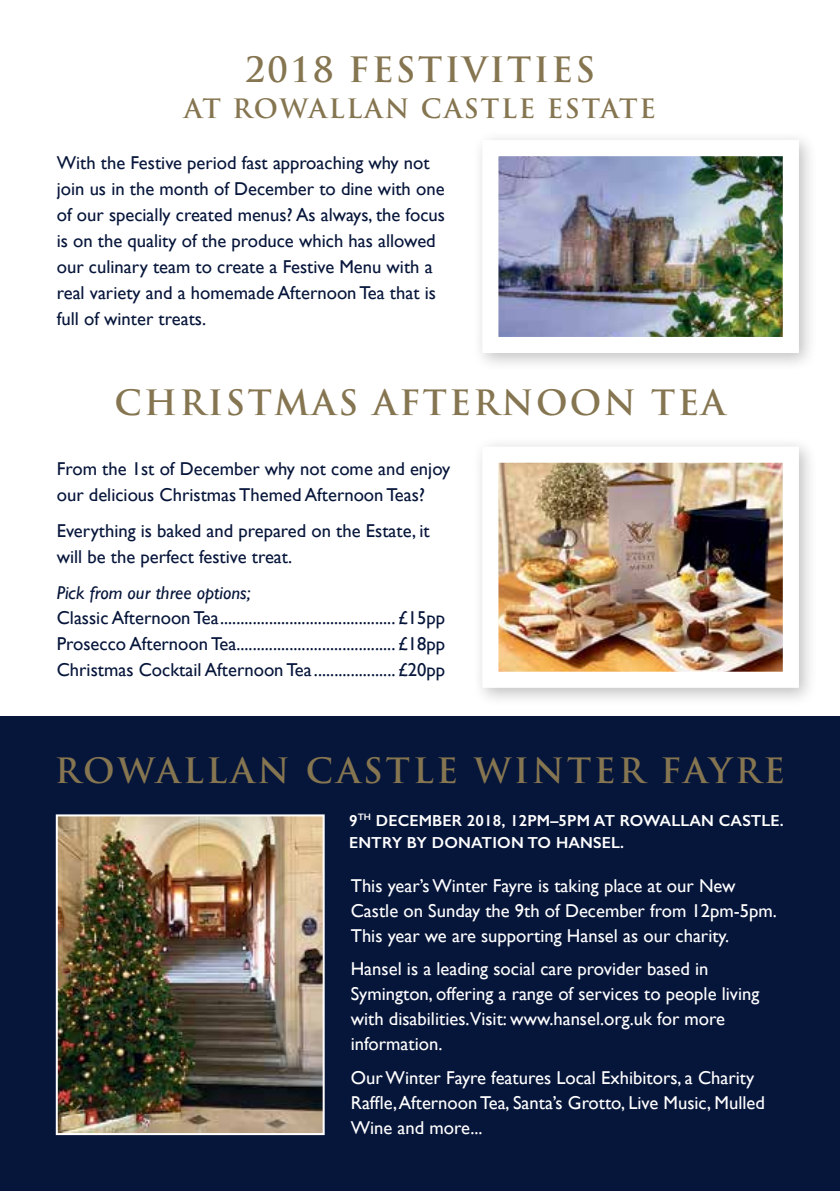
<style>
.page{position:relative;width:840px;height:1191px;background:#fff}
.page>*{position:absolute;margin:0;border:0;box-sizing:border-box;transform-origin:0 0}
.t1{font:700 34px "Trajan Pro";letter-spacing:.07em;color:#857550}
.t2{font:700 26px "Trajan Pro";letter-spacing:.07em;color:#857550}
.t3{font:18.6px/26px "Gill Sans";color:#06153a}
.t4{font:18.6px/25px "Gill Sans";color:#fff}
.t5{font:italic 18.6px "Gill Sans";color:#06153a}
.t6{font:600 16px/22px "Gill Sans";letter-spacing:.01em;color:#fff}
</style>
<div class="page">
<div style="left:0;top:716px;width:839px;height:475px;background:#06153a"></div>
<img style="left:59px;top:817px;width:262px;height:315px">
<div style="left:56px;top:814px;width:268px;height:321px;border:2px solid #fff"></div>
<div style="left:471px;top:436px;width:347px;height:271px;background:#000;opacity:.25"></div>
<img style="left:499px;top:463px;width:282px;height:208px">
<div style="left:471px;top:130px;width:347px;height:242px;background:#000;opacity:.25"></div>
<img style="left:499px;top:157px;width:282px;height:179px">
<h1 class="t1" style="left:244px;top:49px;width:352px">2018 FESTIVITIES</h1>
<h2 class="t2" style="left:184px;top:93px;width:473px">AT ROWALLAN CASTLE ESTATE</h2>
<p class="t3" style="left:57px;top:149px;width:389px">With the Festive period fast approaching why not join us in the month of December to dine with one of our specially created menus? As always, the focus is on the quality of the produce which has allowed our culinary team to create a Festive Menu with a real variety and a homemade Afternoon Tea that is full of winter treats.</p>
<h1 class="t1" style="left:114px;top:381px;width:612px">CHRISTMAS AFTERNOON TEA</h1>
<p class="t3" style="left:57px;top:455px;width:395px">From the 1st of December why not come and enjoy our delicious Christmas Themed Afternoon Teas?</p>
<p class="t3" style="left:57px;top:518px;width:374px">Everything is baked and prepared on the Estate, it will be the perfect festive treat.</p>
<p class="t5" style="left:57px;top:582px;width:195px">Pick from our three options;</p>
<p class="t3" style="left:57px;top:604px;width:389px;text-align:justify">Classic Afternoon Tea........................................... £15pp Prosecco Afternoon Tea....................................... £18pp Christmas Cocktail Afternoon Tea .................... £20pp</p>
<h1 class="t1" style="left:55px;top:749px;width:731px">ROWALLAN CASTLE WINTER FAYRE</h1>
<p class="t6" style="left:349px;top:809px;width:436px">9<sup>TH</sup> DECEMBER 2018, 12PM–5PM AT ROWALLAN CASTLE.<br>ENTRY BY DONATION TO HANSEL.</p>
<p class="t4" style="left:350px;top:872px;width:427px">This year’s Winter Fayre is taking place at our New<br>Castle on Sunday the 9th of December from 12pm-5pm.<br>This year we are supporting Hansel as our charity.</p>
<p class="t4" style="left:350px;top:956px;width:410px">Hansel is a leading social care provider based in Symington, offering a range of services to people living with disabilities.Visit: www.hansel.org.uk for more information.</p>
<p class="t4" style="left:350px;top:1064px;width:415px">Our Winter Fayre features Local Exhibitors, a Charity<br>Raffle, Afternoon Tea, Santa’s Grotto, Live Music, Mulled<br>Wine and more...</p>
</div>
